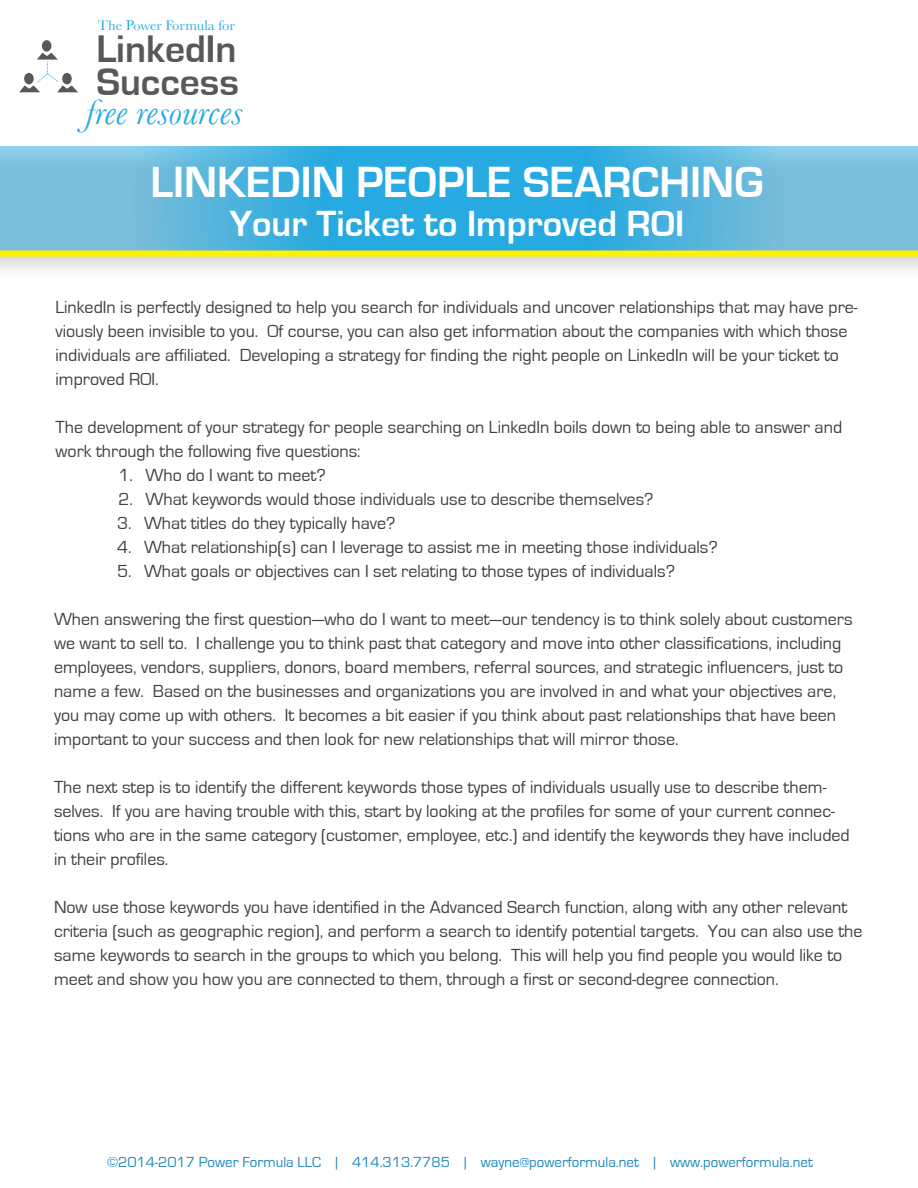
<style>
.page{position:relative;width:918px;height:1188px;background:#fff}
.page>*{position:absolute;margin:0;border:0;box-sizing:border-box;transform-origin:0 0}
.t1{font:700 45px "Eurostile";color:#fff}
.t2{font:700 39.6px/33px "Eurostile";color:#57585a}
.t3{font:700 37.5px "Eurostile";color:#fff}
.t4{font:italic 36.6px "Baskerville";color:#24aae1}
.t5{font:18px/24px "Eurostile";color:#3e3e3f}
.t6{font:15px "Eurostile";color:#1e86be}
.t7{font:14.55px "Baskerville";color:#24aae1}
</style>
<div class="page">
<img style="left:0;top:146px;width:918px;height:124px">
<svg style="left:0;top:147px;width:918px;height:103px"></svg>
<div style="left:0;top:250px;width:918px;height:7px;background:#fff101"></div>
<div style="left:42px;top:40px;width:9px;height:12px;background:#57585a;border-radius:50%"></div>
<svg style="left:19px;top:53px;width:59px;height:39px"></svg>
<p class="t7" style="left:98px;top:17px;width:138px">The Power Formula for</p>
<h2 class="t2" style="left:96px;top:33px;width:144px">LinkedIn<br>Success</h2>
<h3 class="t4" style="left:86px;top:91px;width:159px">free resources</h3>
<h1 class="t1" style="left:150px;top:158px;width:615px">LINKEDIN PEOPLE SEARCHING</h1>
<h3 class="t3" style="left:229px;top:203px;width:456px">Your Ticket to Improved ROI</h3>
<p class="t5" style="left:56px;top:296px;width:804px">LinkedIn is perfectly designed to help you search for individuals and uncover relationships that may have pre&shy;viously been invisible to you. Of course, you can also get information about the companies with which those individuals are affiliated. Developing a strategy for finding the right people on LinkedIn will be your ticket to improved ROI.</p>
<p class="t5" style="left:56px;top:416px;width:788px">The development of your strategy for people searching on LinkedIn boils down to being able to answer and work through the following five questions:</p>
<p class="t5" style="left:118px;top:464px;width:209px">1. Who do I want to meet?</p>
<p class="t5" style="left:118px;top:488px;width:537px">2. What keywords would those individuals use to describe themselves?</p>
<p class="t5" style="left:117px;top:512px;width:280px">3. What titles do they typically have?</p>
<p class="t5" style="left:117px;top:536px;width:602px">4. What relationship(s) can I leverage to assist me in meeting those individuals?</p>
<p class="t5" style="left:117px;top:560px;width:560px">5. What goals or objectives can I set relating to those types of individuals?</p>
<p class="t5" style="left:54px;top:608px;width:800px">When answering the first question—who do I want to meet—our tendency is to think solely about customers we want to sell to. I challenge you to think past that category and move into other classifications, including employees, vendors, suppliers, donors, board members, referral sources, and strategic influencers, just to name a few. Based on the businesses and organizations you are involved in and what your objectives are, you may come up with others. It becomes a bit easier if you think about past relationships that have been important to your success and then look for new relationships that will mirror those.</p>
<p class="t5" style="left:54px;top:776px;width:797px">The next step is to identify the different keywords those types of individuals usually use to describe them&shy;selves. If you are having trouble with this, start by looking at the profiles for some of your current connec&shy;tions who are in the same category (customer, employee, etc.) and identify the keywords they have included in their profiles.</p>
<p class="t5" style="left:54px;top:896px;width:810px">Now use those keywords you have identified in the Advanced Search function, along with any other relevant criteria (such as geographic region), and perform a search to identify potential targets. You can also use the same keywords to search in the groups to which you belong. This will help you find people you would like to meet and show you how you are connected to them, through a first or second-degree connection.</p>
<p class="t6" style="left:107px;top:1154px;width:707px">©2014-2017 Power Formula LLC | 414.313.7785 | wayne@powerformula.net | www.powerformula.net</p>
</div>
